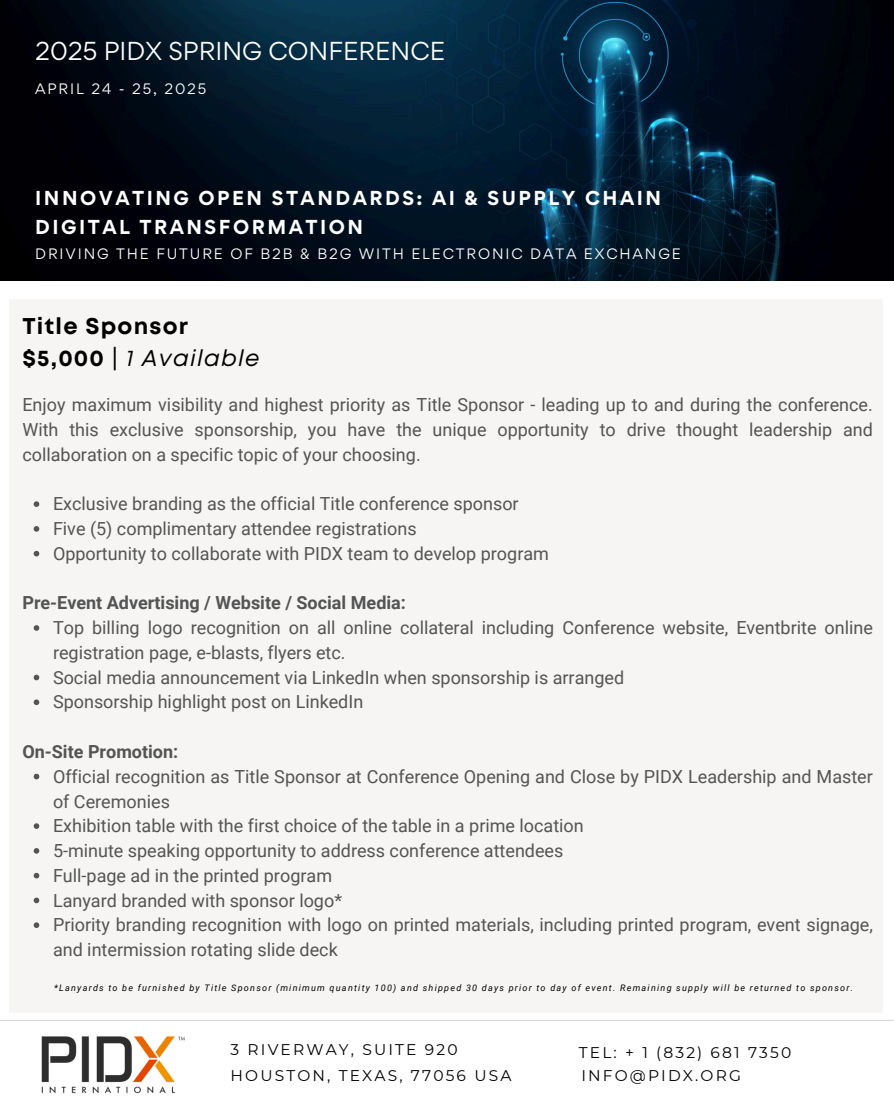
<style>
.page{position:relative;width:894px;height:1113px;background:#fff}
.page>*{position:absolute;margin:0;border:0;box-sizing:border-box;transform-origin:0 0}
.t1{font:23.1px "Gordita";color:#fff}
.t2{font:700 22.8px/31.5px "Mont";letter-spacing:.055em;color:#000}
.t3{font:18px/24.8px "Roboto";color:#545454}
.t4{font:700 18px/29.2px "Gordita";letter-spacing:.14em;color:#fff}
.t5{font:700 18px "Roboto";color:#545454}
.t6{font:15.45px/25.8px "Montserrat";letter-spacing:.14em;color:#000}
.t7{font:13.5px "Gordita";letter-spacing:.14em;color:#fff}
.t8{font:italic 9px "Roboto";letter-spacing:.14em;color:#000}
.s1{font-weight:400}
.s2{font-weight:400;font-style:italic}
</style>
<div class="page">
<div style="left:10px;top:299px;width:873px;height:713px;background:#f6f5f4"></div>
<img style="left:0;top:0;width:893px;height:280px">
<svg style="left:34px;top:501px;width:5px;height:6px"></svg>
<svg style="left:34px;top:526px;width:5px;height:5px"></svg>
<svg style="left:34px;top:550px;width:5px;height:6px"></svg>
<svg style="left:34px;top:625px;width:5px;height:5px"></svg>
<svg style="left:34px;top:674px;width:5px;height:6px"></svg>
<svg style="left:34px;top:699px;width:5px;height:6px"></svg>
<svg style="left:34px;top:773px;width:5px;height:6px"></svg>
<svg style="left:34px;top:823px;width:5px;height:5px"></svg>
<svg style="left:34px;top:848px;width:5px;height:5px"></svg>
<svg style="left:34px;top:872px;width:5px;height:6px"></svg>
<svg style="left:34px;top:897px;width:5px;height:6px"></svg>
<svg style="left:34px;top:922px;width:5px;height:5px"></svg>
<img style="left:41px;top:1036px;width:144px;height:58px">
<hr style="left:0;top:1019px;width:893px;height:1px;background:#d9d9d9">
<p class="t1" style="left:35px;top:35px;width:411px">2025 PIDX SPRING CONFERENCE</p>
<p class="t7" style="left:35px;top:79px;width:172px">APRIL 24 - 25, 2025</p>
<p class="t4" style="left:35px;top:183px;width:627px">INNOVATING OPEN STANDARDS: AI &amp; SUPPLY CHAIN<br>DIGITAL TRANSFORMATION</p>
<p class="t7" style="left:35px;top:245px;width:646px">DRIVING THE FUTURE OF B2B &amp; B2G WITH ELECTRONIC DATA EXCHANGE</p>
<p class="t2" style="left:22px;top:312px;width:239px">Title Sponsor $5,000 <span class="s1">|</span> <span class="s2">1 Available</span></p>
<p class="t3" style="left:22px;top:392px;width:851px;text-align:justify">Enjoy maximum visibility and highest priority as Title Sponsor - leading up to and during the conference.<br>With this exclusive sponsorship, you have the unique opportunity to drive thought leadership and collaboration on a specific topic of your choosing.</p>
<h1 class="t3" style="left:53px;top:491px;width:467px">Exclusive branding as the official Title conference sponsor</h1>
<p class="t3" style="left:53px;top:516px;width:365px">Five (5) complimentary attendee registrations</p>
<h3 class="t3" style="left:53px;top:541px;width:497px">Opportunity to collaborate with PIDX team to develop program</h3>
<p class="t5" style="left:22px;top:592px;width:385px">Pre-Event Advertising / Website / Social Media:</p>
<h2 class="t3" style="left:53px;top:615px;width:821px">Top billing logo recognition on all online collateral including Conference website, Eventbrite online registration page, e-blasts, flyers etc.</h2>
<h5 class="t3" style="left:53px;top:665px;width:572px">Social media announcement via LinkedIn when sponsorship is arranged</h5>
<p class="t3" style="left:53px;top:689px;width:311px">Sponsorship highlight post on LinkedIn</p>
<p class="t5" style="left:22px;top:741px;width:157px">On-Site Promotion:</p>
<p class="t3" style="left:53px;top:764px;width:821px">Official recognition as Title Sponsor at Conference Opening and Close by PIDX Leadership and Master of Ceremonies</p>
<h4 class="t3" style="left:53px;top:813px;width:532px">Exhibition table with the first choice of the table in a prime location</h4>
<p class="t3" style="left:53px;top:838px;width:511px">5-minute speaking opportunity to address conference attendees</p>
<p class="t3" style="left:53px;top:863px;width:280px">Full-page ad in the printed program</p>
<p class="t3" style="left:53px;top:887px;width:290px">Lanyard branded with sponsor logo*</p>
<h4 class="t3" style="left:53px;top:912px;width:821px">Priority branding recognition with logo on printed materials, including printed program, event signage, and intermission rotating slide deck</h4>
<p class="t8" style="left:54px;top:982px;width:800px">*Lanyards to be furnished by Title Sponsor (minimum quantity 100) and shipped 30 days prior to day of event. Remaining supply will be returned to sponsor.</p>
<p class="t6" style="left:230px;top:1036px;width:282px">3 RIVERWAY, SUITE 920<br>HOUSTON, TEXAS, 77056 USA</p>
<p class="t6" style="left:578px;top:1039px;width:214px">TEL: + 1 (832) 681 7350</p>
<p class="t6" style="left:581px;top:1062px;width:161px">INFO@PIDX.ORG</p>
</div>
